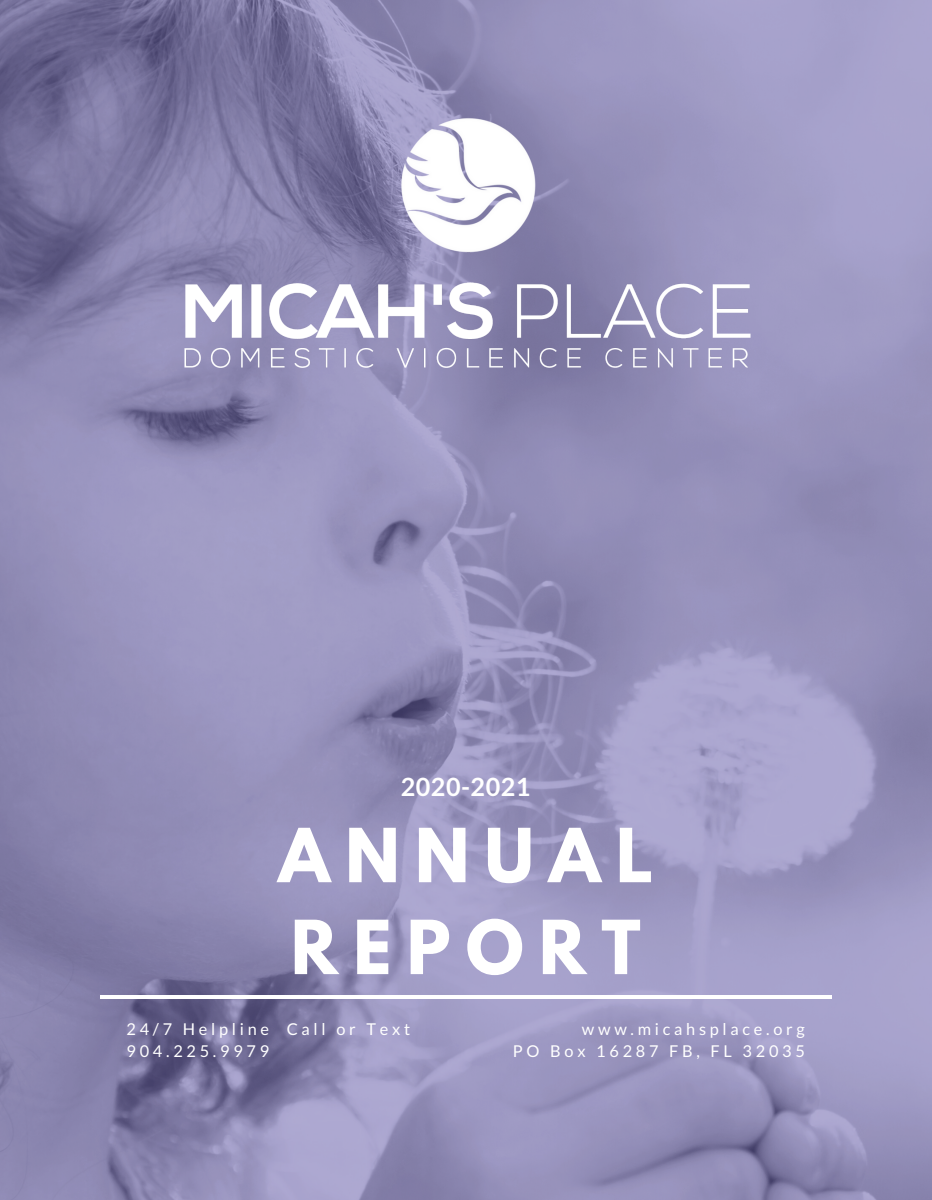
<style>
.page{position:relative;width:932px;height:1200px;background:#fff}
.page>*{position:absolute;margin:0;border:0;box-sizing:border-box;transform-origin:0 0}
.t1{font:700 66px "League Spartan";letter-spacing:.23em;color:#fff}
.t2{font:700 25.2px "Lato";letter-spacing:.02em;color:#fff}
.t3{font:16.35px "Lato";letter-spacing:.23em;color:#fff}
</style>
<div class="page">
<img style="left:0;top:0;width:932px;height:1199px">
<hr style="left:100px;top:995px;width:731px;height:3px;background:#fff">
<img style="left:355px;top:85px;width:221px;height:182px">
<img style="left:164px;top:267px;width:603px;height:121px">
<p class="t2" style="left:401px;top:771px;width:131px">2020-2021</p>
<p class="t1" style="left:278px;top:822px;width:376px">ANNUAL</p>
<p class="t1" style="left:291px;top:914px;width:351px">REPORT</p>
<p class="t3" style="left:126px;top:1018px;width:285px">24/7 Helpline Call or Text</p>
<p class="t3" style="left:126px;top:1040px;width:144px">904.225.9979</p>
<p class="t3" style="left:582px;top:1018px;width:224px">www.micahsplace.org</p>
<p class="t3" style="left:513px;top:1040px;width:293px">PO Box 16287 FB, FL 32035</p>
</div>
